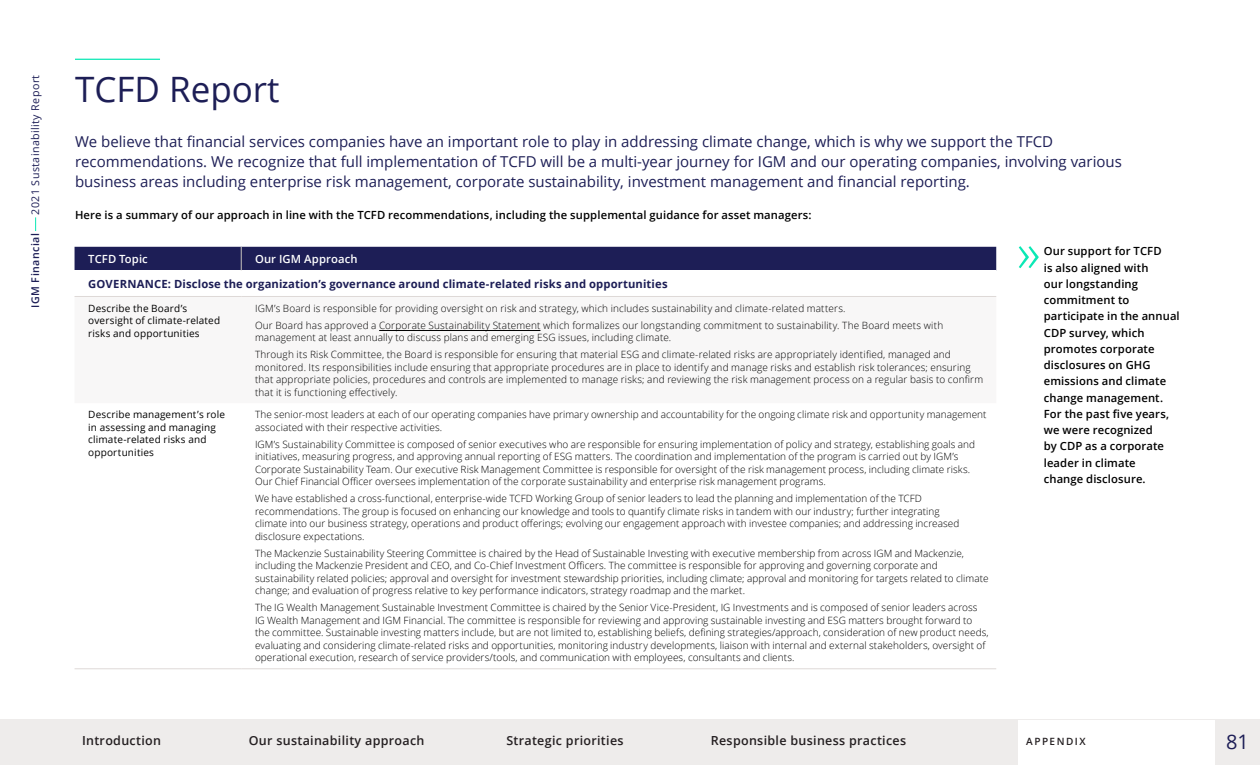
<style>
.page{position:relative;width:1260px;height:765px;background:#fff}
.page>*{position:absolute;margin:0;border:0;box-sizing:border-box;transform-origin:0 0}
.t1{font:300 55.75px "Open Sans";color:#0be8b5}
.t2{font:35px "Open Sans";color:#1d1e56}
.t3{font:20px "Open Sans";color:#1d1e56}
.Lead-in_Small{font:15px/20px "Open Sans";color:#1d1e56}
.nav_bar{font:600 12.5px "Open Sans";letter-spacing:.025em;color:#241f21}
.Body{font:600 11.25px/16.2px "Open Sans";letter-spacing:.01em;color:#000}
.Lead-in_Small-2{font:700 11.25px "Open Sans";letter-spacing:.01em;color:#1d1e56}
.Lead-in_Small-3{font:600 11.25px "Open Sans";letter-spacing:.01em;color:#fff}
.t4{font:10.62px "Open Sans";letter-spacing:.04em;color:#1d1e56}
.t5{font:600 10.62px "Open Sans";letter-spacing:.04em;color:#1d1e56}
.Body_in_Charts{font:300 10px/12.5px "Open Sans";letter-spacing:.005em;color:#000}
.Body-2{font:10px/12.5px "Open Sans";letter-spacing:.015em;color:#000}
.nav_bar_appendix{font:600 10px "Open Sans";letter-spacing:.15em;color:#241f21}
</style>
<div class="page">
<div style="left:0;top:720px;width:1260px;height:45px;background:#eeeceb"></div>
<svg style="left:35px;top:217px;width:1px;height:14px"></svg>
<hr style="left:75px;top:59px;width:85px;height:1px;background:#0be8b5">
<div style="left:75px;top:247px;width:921px;height:23px;background:#1d1e56"></div>
<hr style="left:75px;top:669px;width:166px;height:1px;background:#ded9d7">
<hr style="left:241px;top:669px;width:755px;height:1px;background:#ded9d7">
<hr style="left:75px;top:296px;width:166px;height:1px;background:#ded9d7">
<hr style="left:241px;top:296px;width:755px;height:1px;background:#ded9d7">
<hr style="left:379px;top:330px;width:161px;height:1px;background:#000">
<div style="left:1019px;top:720px;width:196px;height:45px;background:#fff"></div>
<p class="t4" style="left:28px;top:215px;width:141px;rotate:-90deg">2021 Sustainability Report</p>
<h1 class="t2" style="left:75px;top:65px;width:206px">TCFD Report</h1>
<p class="Lead-in_Small" style="left:75px;top:131px;width:1048px">We believe that financial services companies have an important role to play in addressing climate change, which is why we support the TFCD recommendations. We recognize that full implementation of TCFD will be a multi-year journey for IGM and our operating companies, involving various business areas including enterprise risk management, corporate sustainability, investment management and financial reporting.</p>
<p class="Body" style="left:75px;top:207px;width:738px">Here is a summary of our approach in line with the TCFD recommendations, including the supplemental guidance for asset managers:</p>
<p class="Lead-in_Small-3" style="left:88px;top:251px;width:61px">TCFD Topic</p>
<p class="Lead-in_Small-3" style="left:255px;top:251px;width:104px">Our IGM Approach</p>
<p class="Lead-in_Small-2" style="left:88px;top:276px;width:581px">GOVERNANCE: Disclose the organization’s governance around climate-related risks and opportunities</p>
<p class="Body-2" style="left:88px;top:302px;width:133px">Describe the Board’s oversight of climate-related risks and opportunities</p>
<p class="Body_in_Charts" style="left:255px;top:301px;width:592px">IGM’s Board is responsible for providing oversight on risk and strategy, which includes sustainability and climate-related matters.</p>
<p class="t5" style="left:28px;top:308px;width:76px;rotate:-90deg">IGM Financial</p>
<p class="t1" style="left:1017px;top:213px;width:26px">»</p>
<p class="Body" style="left:1044px;top:243px;width:137px">Our support for TCFD<br>is also aligned with<br>our longstanding commitment to participate in the annual<br>CDP survey, which promotes corporate disclosures on GHG emissions and climate change management.<br>For the past five years, we were recognized<br>by CDP as a corporate leader in climate<br>change disclosure.</p>
<p class="Body_in_Charts" style="left:255px;top:318px;width:690px">Our Board has approved a Corporate Sustainability Statement which formalizes our longstanding commitment to sustainability. The Board meets with management at least annually to discuss plans and emerging ESG issues, including climate.</p>
<p class="Body_in_Charts" style="left:255px;top:348px;width:730px">Through its Risk Committee, the Board is responsible for ensuring that material ESG and climate-related risks are appropriately identified, managed and monitored. Its responsibilities include ensuring that appropriate procedures are in place to identify and manage risks and establish risk tolerances; ensuring that appropriate policies, procedures and controls are implemented to manage risks; and reviewing the risk management process on a regular basis to confirm that it is functioning effectively.</p>
<p class="Body-2" style="left:88px;top:408px;width:138px">Describe management’s role in assessing and managing climate-related risks and opportunities</p>
<p class="Body_in_Charts" style="left:255px;top:408px;width:733px">The senior-most leaders at each of our operating companies have primary ownership and accountability for the ongoing climate risk and opportunity management associated with their respective activities.</p>
<p class="Body_in_Charts" style="left:255px;top:438px;width:722px">IGM’s Sustainability Committee is composed of senior executives who are responsible for ensuring implementation of policy and strategy, establishing goals and initiatives, measuring progress, and approving annual reporting of ESG matters. The coordination and implementation of the program is carried out by IGM’s Corporate Sustainability Team. Our executive Risk Management Committee is responsible for oversight of the risk management process, including climate risks.<br>Our Chief Financial Officer oversees implementation of the corporate sustainability and enterprise risk management programs.</p>
<p class="Body_in_Charts" style="left:255px;top:492px;width:706px">We have established a cross-functional, enterprise-wide TCFD Working Group of senior leaders to lead the planning and implementation of the TCFD recommendations. The group is focused on enhancing our knowledge and tools to quantify climate risks in tandem with our industry; further integrating climate into our business strategy, operations and product offerings; evolving our engagement approach with investee companies; and addressing increased disclosure expectations.</p>
<p class="Body_in_Charts" style="left:255px;top:547px;width:735px">The Mackenzie Sustainability Steering Committee is chaired by the Head of Sustainable Investing with executive membership from across IGM and Mackenzie, including the Mackenzie President and CEO, and Co-Chief Investment Officers. The committee is responsible for approving and governing corporate and sustainability related policies; approval and oversight for investment stewardship priorities, including climate; approval and monitoring for targets related to climate change; and evaluation of progress relative to key performance indicators, strategy roadmap and the market.</p>
<p class="Body_in_Charts" style="left:255px;top:601px;width:735px">The IG Wealth Management Sustainable Investment Committee is chaired by the Senior Vice-President, IG Investments and is composed of senior leaders across IG Wealth Management and IGM Financial. The committee is responsible for reviewing and approving sustainable investing and ESG matters brought forward to the committee. Sustainable investing matters include, but are not limited to, establishing beliefs, defining strategies/approach, consideration of new product needs, evaluating and considering climate-related risks and opportunities, monitoring industry developments, liaison with internal and external stakeholders, oversight of operational execution, research of service providers/tools, and communication with employees, consultants and clients.</p>
<p class="nav_bar" style="left:82px;top:732px;width:81px">Introduction</p>
<p class="nav_bar" style="left:249px;top:732px;width:177px">Our sustainability approach</p>
<p class="nav_bar" style="left:506px;top:732px;width:119px">Strategic priorities</p>
<p class="nav_bar" style="left:711px;top:732px;width:197px">Responsible business practices</p>
<p class="nav_bar_appendix" style="left:1026px;top:734px;width:61px">APPENDIX</p>
<h3 class="t3" style="left:1226px;top:728px;width:24px">81</h3>
</div>
